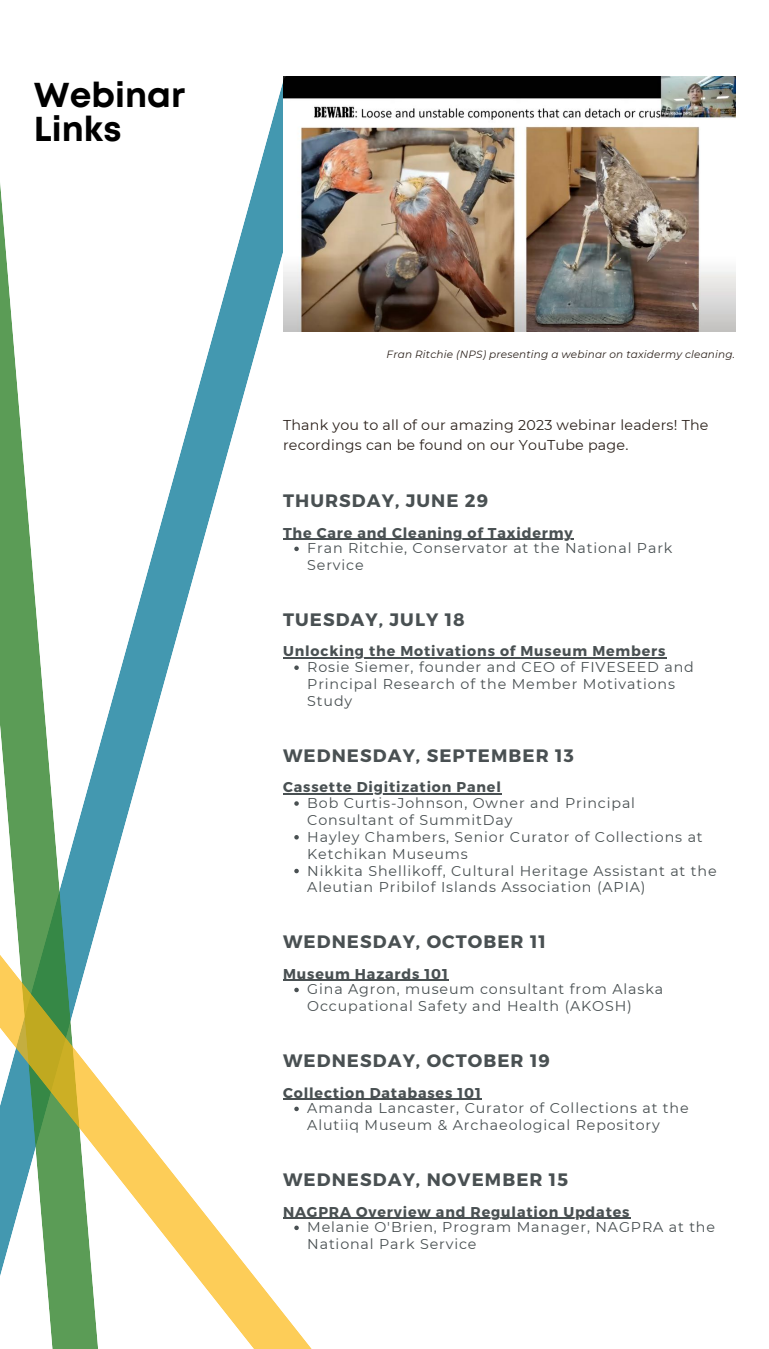
<style>
.page{position:relative;width:769px;height:1349px;background:#fff}
.page>*{position:absolute;margin:0;border:0;box-sizing:border-box;transform-origin:0 0}
.t1{font:700 34.5px/34.3px "Mont";color:#000}
.t2{font:700 18px "Montserrat";letter-spacing:.06em;color:#495052}
.t3{font:14.25px/16.9px "Montserrat";letter-spacing:.06em;color:#495052}
.t4{font:700 14.25px "Montserrat";letter-spacing:.06em;color:#495052}
.t5{font:14.25px/19.6px "Montserrat";letter-spacing:.015em;color:#2c221c}
.t6{font:italic 10.5px "Montserrat";letter-spacing:.015em;color:#2c221c}
</style>
<div class="page">
<svg style="left:103px;top:82px;width:245px;height:1136px"></svg>
<div style="left:283px;top:0;width:485px;height:701px;background:#fff"></div>
<img style="left:283px;top:77px;width:452px;height:254px">
<svg style="left:0;top:183px;width:103px;height:654px"></svg>
<svg style="left:0;top:837px;width:335px;height:512px"></svg>
<hr style="left:283px;top:658px;width:383px;height:1px;background:#495052">
<svg style="left:294px;top:665px;width:5px;height:5px"></svg>
<hr style="left:283px;top:1099px;width:198px;height:1px;background:#495052">
<svg style="left:294px;top:1107px;width:5px;height:4px"></svg>
<hr style="left:283px;top:980px;width:165px;height:1px;background:#495052">
<svg style="left:294px;top:988px;width:5px;height:4px"></svg>
<hr style="left:283px;top:793px;width:218px;height:1px;background:#495052">
<svg style="left:294px;top:801px;width:5px;height:5px"></svg>
<svg style="left:294px;top:835px;width:5px;height:4px"></svg>
<svg style="left:294px;top:869px;width:5px;height:4px"></svg>
<hr style="left:283px;top:1218px;width:347px;height:1px;background:#495052">
<svg style="left:294px;top:1225px;width:5px;height:5px"></svg>
<hr style="left:283px;top:539px;width:290px;height:1px;background:#495052">
<svg style="left:294px;top:547px;width:5px;height:4px"></svg>
<p class="t1" style="left:34px;top:80px;width:153px">Webinar<br>Links</p>
<h4 class="t6" style="left:386px;top:348px;width:350px">Fran Ritchie (NPS) presenting a webinar on taxidermy cleaning.</h4>
<p class="t5" style="left:283px;top:415px;width:427px">Thank you to all of our amazing 2023 webinar leaders! The recordings can be found on our YouTube page.</p>
<p class="t2" style="left:283px;top:489px;width:206px">THURSDAY, JUNE 29</p>
<h2 class="t4" style="left:283px;top:523px;width:291px">The Care and Cleaning of Taxidermy</h2>
<h3 class="t3" style="left:307px;top:540px;width:366px">Fran Ritchie, Conservator at the National Park<br>Service</h3>
<h2 class="t2" style="left:283px;top:608px;width:183px">TUESDAY, JULY 18</h2>
<h3 class="t4" style="left:283px;top:642px;width:384px">Unlocking the Motivations of Museum Members</h3>
<p class="t3" style="left:307px;top:659px;width:388px">Rosie Siemer, founder and CEO of FIVESEED and<br>Principal Research of the Member Motivations<br>Study</p>
<p class="t2" style="left:283px;top:744px;width:292px">WEDNESDAY, SEPTEMBER 13</p>
<p class="t4" style="left:283px;top:778px;width:219px">Cassette Digitization Panel</p>
<p class="t3" style="left:307px;top:794px;width:329px">Bob Curtis-Johnson, Owner and Principal<br>Consultant of SummitDay</p>
<h2 class="t3" style="left:307px;top:828px;width:397px">Hayley Chambers, Senior Curator of Collections at<br>Ketchikan Museums</h2>
<h3 class="t3" style="left:307px;top:862px;width:411px">Nikkita Shellikoff, Cultural Heritage Assistant at the<br>Aleutian Pribilof Islands Association (APIA)</h3>
<p class="t2" style="left:283px;top:930px;width:264px">WEDNESDAY, OCTOBER 11</p>
<h2 class="t4" style="left:283px;top:964px;width:166px">Museum Hazards 101</h2>
<h3 class="t3" style="left:307px;top:981px;width:357px">Gina Agron, museum consultant from Alaska<br>Occupational Safety and Health (AKOSH)</h3>
<h2 class="t2" style="left:283px;top:1049px;width:268px">WEDNESDAY, OCTOBER 19</h2>
<h1 class="t4" style="left:283px;top:1083px;width:199px">Collection Databases 101</h1>
<h3 class="t3" style="left:307px;top:1100px;width:383px">Amanda Lancaster, Curator of Collections at the<br>Alutiiq Museum &amp; Archaeological Repository</h3>
<p class="t2" style="left:283px;top:1168px;width:286px">WEDNESDAY, NOVEMBER 15</p>
<h2 class="t4" style="left:283px;top:1202px;width:348px">NAGPRA Overview and Regulation Updates</h2>
<h3 class="t3" style="left:307px;top:1219px;width:409px">Melanie O'Brien, Program Manager, NAGPRA at the<br>National Park Service</h3>
</div>
